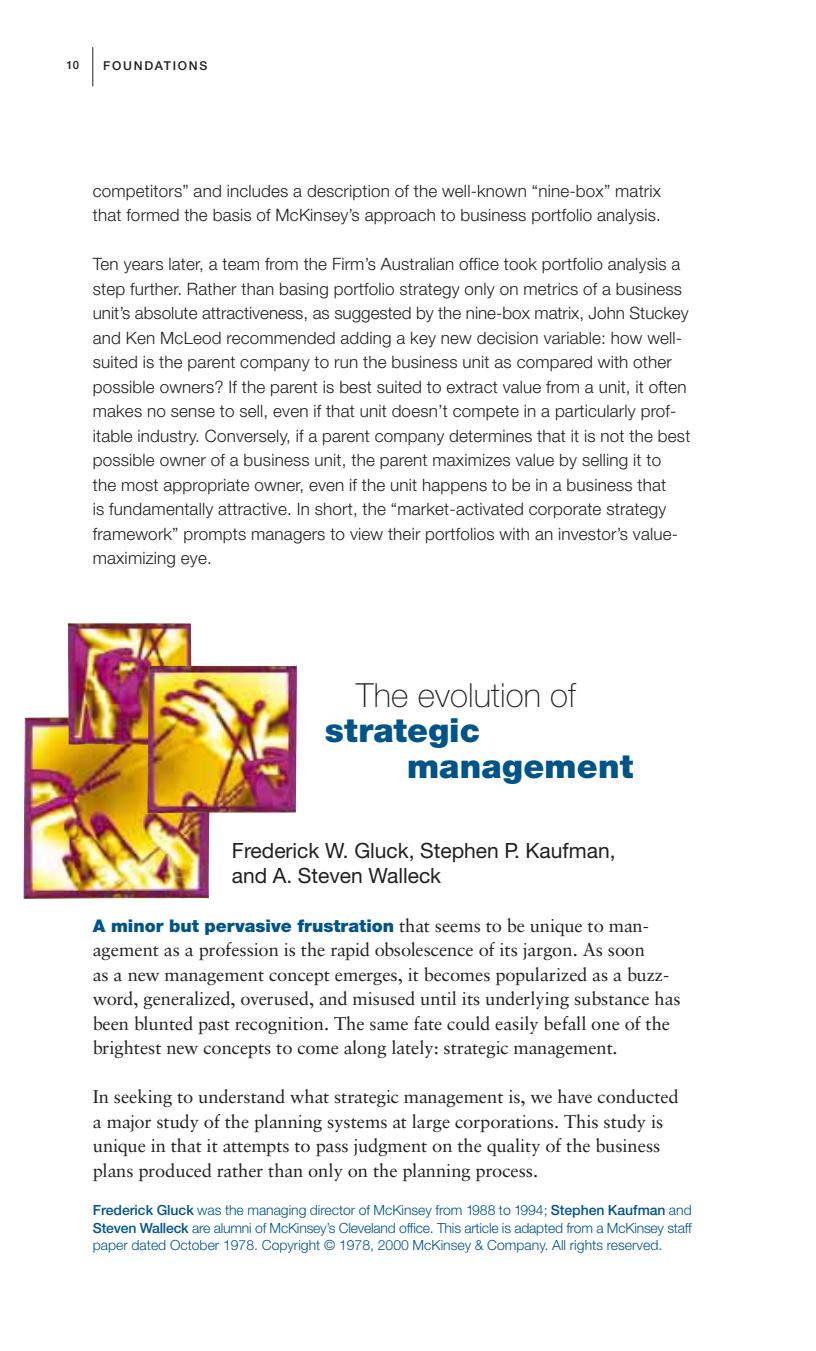
<style>
.page{position:relative;width:816px;height:1351px;background:#fff}
.page>*{position:absolute;margin:0;border:0;box-sizing:border-box;transform-origin:0 0}
.t1{font:900 33.25px/36.2px "Helvetica Neue";letter-spacing:.005em;color:#005487}
.t2{font:100 33.25px "Helvetica Neue";letter-spacing:.005em;color:#231f20}
.t3{font:21px/24.5px "Helvetica Neue";color:#231f20}
.t4{font:18.38px/24.5px "Sabon";color:#231f20}
.t5{font:900 17.5px "Helvetica Neue";color:#005487}
.t6{font:300 17.15px/24.5px "Helvetica Neue";letter-spacing:.01em;color:#231f20}
.t7{font:300 14px/17.5px "Helvetica Neue";color:#005487;text-align:justify}
.t8{font:500 12.25px "Helvetica Neue";letter-spacing:.14em;color:#231f20}
.t9{font:500 11.38px "Helvetica Neue";color:#231f20}
.s1{font-family:"Sabon";font-weight:400;font-size:18.38px;color:#231f20}
.s2{font-weight:500}
</style>
<div class="page">
<img style="left:23px;top:47px;width:274px;height:852px">
<p class="t9" style="left:67px;top:61px;width:14px">10</p>
<p class="t8" style="left:103px;top:61px;width:105px">FOUNDATIONS</p>
<p class="t6" style="left:93px;top:180px;width:569px">competitors” and includes a description of the well-known “nine-box” matrix that formed the basis of McKinsey’s approach to business portfolio analysis.</p>
<p class="t6" style="left:93px;top:254px;width:599px">Ten years later, a team from the Firm’s Australian office took portfolio analysis a step further. Rather than basing portfolio strategy only on metrics of a business unit’s absolute attractiveness, as suggested by the nine-box matrix, John Stuckey and Ken McLeod recommended adding a key new decision variable: how well&shy;suited is the parent company to run the business unit as compared with other possible owners? If the parent is best suited to extract value from a unit, it often makes no sense to sell, even if that unit doesn’t compete in a particularly prof&shy;itable industry. Conversely, if a parent company determines that it is not the best possible owner of a business unit, the parent maximizes value by selling it to<br>the most appropriate owner, even if the unit happens to be in a business that<br>is fundamentally attractive. In short, the “market-activated corporate strategy framework” prompts managers to view their portfolios with an investor’s value&shy;maximizing eye.</p>
<h1 class="t2" style="left:356px;top:683px;width:222px">The evolution of</h1>
<h1 class="t1" style="left:407px;top:714px;width:228px;text-indent:-82px">strategic management</h1>
<p class="t3" style="left:232px;top:841px;width:385px">Frederick W. Gluck, Stephen P. Kaufman, and A. Steven Walleck</p>
<p class="t5" style="left:93px;top:919px;width:557px">A minor but pervasive frustration <span class="s1">that seems to be unique to man-</span></p>
<p class="t4" style="left:93px;top:939px;width:589px">agement as a profession is the rapid obsolescence of its jargon. As soon<br>as a new management concept emerges, it becomes popularized as a buzz&shy;word, generalized, overused, and misused until its underlying substance has been blunted past recognition. The same fate could easily befall one of the brightest new concepts to come along lately: strategic management.</p>
<p class="t4" style="left:93px;top:1086px;width:587px">In seeking to understand what strategic management is, we have conducted a major study of the planning systems at large corporations. This study is unique in that it attempts to pass judgment on the quality of the business plans produced rather than only on the planning process.</p>
<p class="t7" style="left:93px;top:1203px;width:600px"><span class="s2">Frederick Gluck</span> was the managing director of McKinsey from 1988 to 1994; <span class="s2">Stephen Kaufman</span> and <span class="s2">Steven Walleck</span> are alumni of McKinsey’s Cleveland office. This article is adapted from a McKinsey staff paper dated October 1978. Copyright © 1978, 2000 McKinsey &amp; Company. All rights reserved.</p>
</div>
